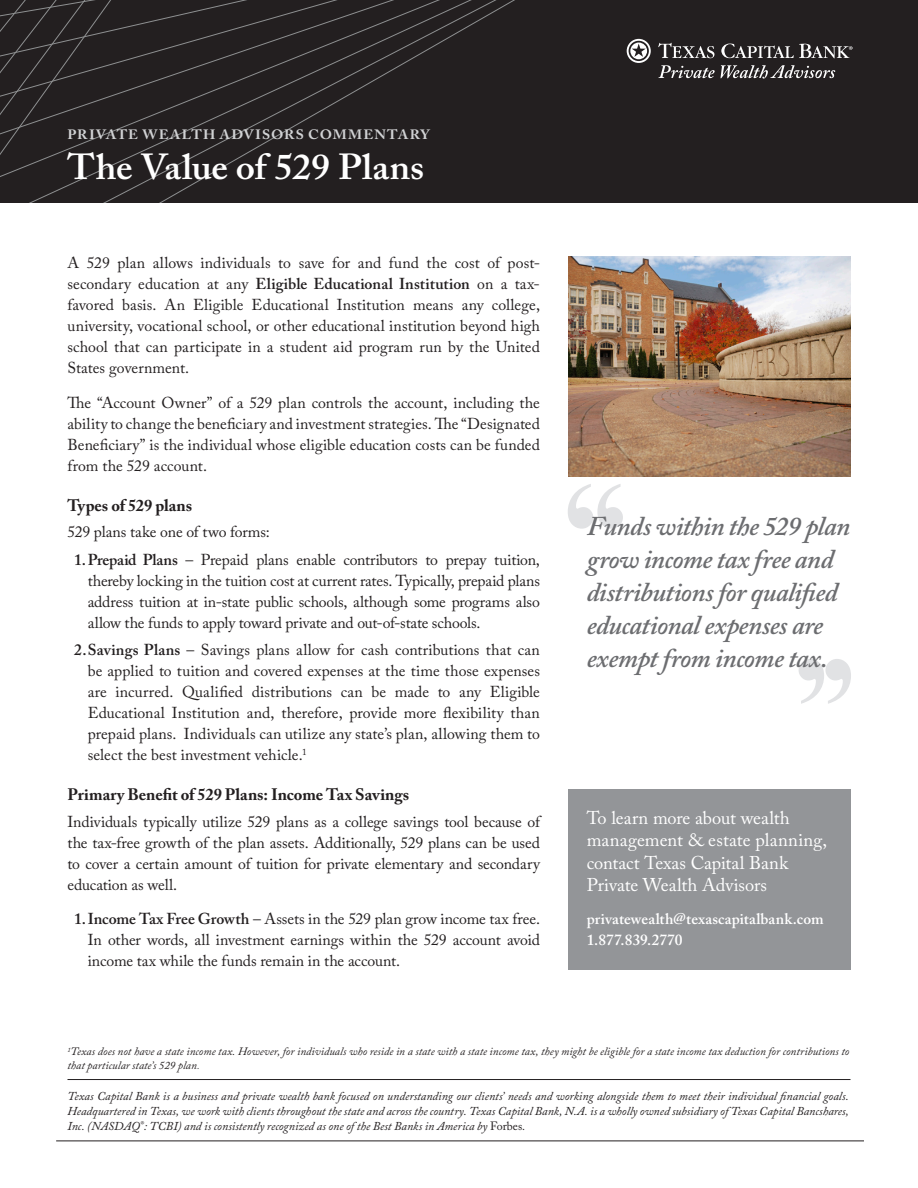
<style>
.page{position:relative;width:918px;height:1188px;background:#fff}
.page>*{position:absolute;margin:0;border:0;box-sizing:border-box;transform-origin:0 0}
.PWA_Para_heading{font:700 138px "Times New Roman";color:#e1e2e4}
.Client_Body_Copy{font:600 36px "Adobe Caslon Pro";letter-spacing:-.005em;color:#fff;scale:1.05 1}
.t1{font:italic 600 27px/33px "Adobe Caslon Pro";letter-spacing:-.02em;color:#6c6d70}
.t2{font:18.3px/22.5px "Adobe Caslon Pro";color:#fff}
.PWA_Para_heading-2{font:700 16.5px "Adobe Caslon Pro";letter-spacing:-.005em;color:#231f20}
.PWA_body_copy{font:15.75px/21px "Adobe Caslon Pro";letter-spacing:-.005em;color:#231f20;text-align:justify}
.t3{font:600 15.3px "Adobe Caslon Pro";letter-spacing:.005em;color:#fff}
.Client_Body_Copy-2{font:700 13.5px "Adobe Caslon Pro";letter-spacing:.08em;color:#d1d2d4;scale:1.05 1}
.t4{font:italic 12px/15px "Adobe Caslon Pro";color:#231f20;text-align:justify}
.t5{font:italic 11.25px/13.5px "Adobe Caslon Pro";letter-spacing:.005em;color:#231f20}
.s1{font-weight:600}
.s2{color:#57585a}
.s3{font-style:normal}
</style>
<div class="page">
<div style="left:0;top:0;width:918px;height:202px;background:#231f20"></div>
<svg style="left:0;top:137px;width:276px;height:54px"></svg>
<svg style="left:0;top:82px;width:372px;height:55px"></svg>
<svg style="left:721px;top:44px;width:132px;height:14px"></svg>
<svg style="left:0;top:0;width:715px;height:82px"></svg>
<svg style="left:721px;top:65px;width:114px;height:14px"></svg>
<hr style="left:56px;top:1141px;width:808px;height:1px;background:#231f20">
<hr style="left:68px;top:1079px;width:782px;height:1px;background:#231f20">
<div style="left:568px;top:789px;width:282px;height:181px;background:#939598"></div>
<img style="left:568px;top:257px;width:282px;height:220px">
<p class="Client_Body_Copy-2" style="left:68px;top:126px;width:346px">PRIVATE WEALTH ADVISORS COMMENTARY</p>
<p class="Client_Body_Copy" style="left:68px;top:146px;width:341px">The Value of 529 Plans</p>
<p class="PWA_body_copy" style="left:68px;top:252px;width:474px">A 529 plan allows individuals to save for and fund the cost of post&shy;secondary education at any <span class="s1">Eligible Educational Institution</span> on a tax&shy;favored basis. An Eligible Educational Institution means any college, university, vocational school, or other educational institution beyond high school that can participate in a student aid program run by the United States government.</p>
<p class="PWA_body_copy" style="left:68px;top:392px;width:474px">The “Account Owner” of a 529 plan controls the account, including the ability to change the beneficiary and investment strategies. The “Designated Beneficiary” is the individual whose eligible education costs can be funded from the 529 account.</p>
<p class="PWA_Para_heading-2" style="left:68px;top:495px;width:126px">Types of 529 plans</p>
<p class="PWA_body_copy" style="left:68px;top:521px;width:204px">529 plans take one of two forms:</p>
<p class="PWA_body_copy" style="left:88px;top:549px;width:454px;text-indent:-14px"><span class="s1">1.Prepaid Plans</span> – Prepaid plans enable contributors to prepay tuition, thereby locking in the tuition cost at current rates. Typically, prepaid plans address tuition at in-state public schools, although some programs also allow the funds to apply toward private and out-of-state schools.</p>
<p class="PWA_body_copy" style="left:88px;top:640px;width:454px;text-indent:-14px"><span class="s1">2.Savings Plans</span> – Savings plans allow for cash contributions that can be applied to tuition and covered expenses at the time those expenses are incurred. Qualified distributions can be made to any Eligible Educational Institution and, therefore, provide more flexibility than prepaid plans. Individuals can utilize any state’s plan, allowing them to select the best investment vehicle.<sup>1</sup></p>
<p class="PWA_Para_heading-2" style="left:68px;top:785px;width:343px">Primary Benefit of 529 Plans: Income Tax Savings</p>
<p class="PWA_body_copy" style="left:68px;top:811px;width:474px">Individuals typically utilize 529 plans as a college savings tool because of the tax-free growth of the plan assets. Additionally, 529 plans can be used to cover a certain amount of tuition for private elementary and secondary education as well.</p>
<p class="PWA_body_copy" style="left:88px;top:908px;width:454px;text-indent:-14px"><span class="s1">1.Income Tax Free Growth</span> – Assets in the 529 plan grow income tax free.<br>In other words, all investment earnings within the 529 account avoid income tax while the funds remain in the account.</p>
<p class="PWA_Para_heading" style="left:558px;top:432px;width:77px">‘‘</p>
<p class="t1" style="left:587px;top:509px;width:265px">Funds within the 529 plan grow income tax free and distributions for qualified educational expenses are exempt from income tax.</p>
<p class="PWA_Para_heading" style="left:788px;top:607px;width:74px">’’</p>
<p class="t2" style="left:587px;top:806px;width:242px">To learn more about wealth management &amp; estate planning,</p>
<p class="t2" style="left:587px;top:851px;width:203px">contact Texas Capital Bank<br>Private Wealth Advisors</p>
<p class="t3" style="left:587px;top:910px;width:238px">privatewealth@texascapitalbank.com</p>
<p class="t3" style="left:587px;top:931px;width:97px">1.877.839.2770</p>
<p class="t5" style="left:68px;top:1045px;width:783px"><sup>1</sup>Texas does not have a state income tax. However, for individuals who reside in a state with a state income tax, they might be eligible for a state income tax deduction for contributions to that particular state’s 529 plan<span class="s2">.</span></p>
<p class="t4" style="left:68px;top:1088px;width:783px">Texas Capital Bank is a business and private wealth bank focused on understanding our clients’ needs and working alongside them to meet their individual financial goals.<br>Headquartered in Texas, we work with clients throughout the state and across the country. Texas Capital Bank, N.A. is a wholly owned subsidiary of Texas Capital Bancshares, Inc. (NASDAQ<sup>®</sup>: TCBI) and is consistently recognized as one of the Best Banks in America by <span class="s3">Forbes</span>.</p>
</div>
